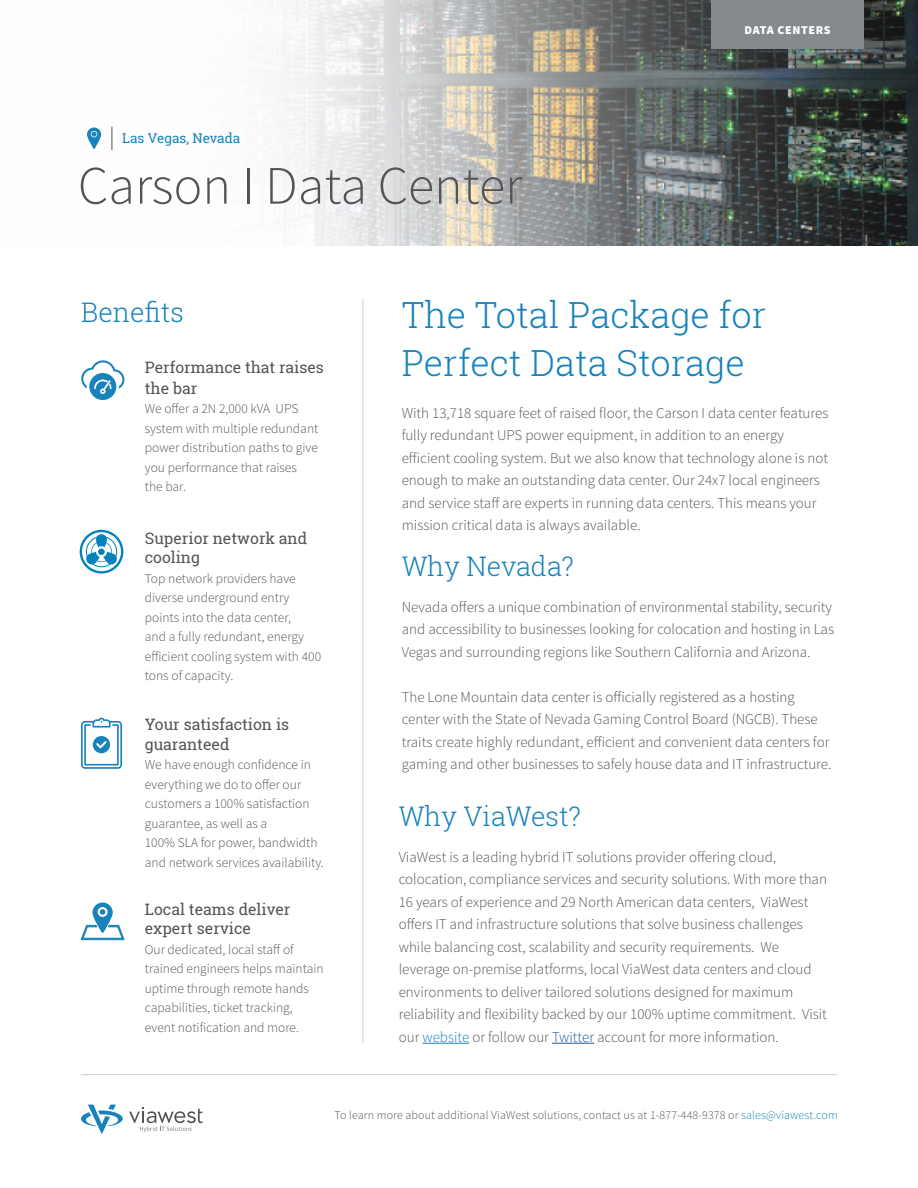
<style>
.page{position:relative;width:918px;height:1188px;background:#fff}
.page>*{position:absolute;margin:0;border:0;box-sizing:border-box;transform-origin:0 0}
.Benefits_copy{font:300 54px "Source Sans Pro";color:#545457}
.t1{font:300 36px/48px "Roboto Slab";color:#1782bb}
.t2{font:300 27px "Roboto Slab";color:#1782bb}
.Benefits_copy-2{font:15.75px/19.5px "Roboto Slab";color:#545457}
.Body_copy{font:300 15px/22.5px "Source Sans Pro";color:#545457}
.Benefits_copy-3{font:300 13.5px/19.5px "Source Sans Pro";color:#545457}
.t3{font:13.5px "Roboto Slab";color:#1782bb}
.t4{font:300 12px "Source Sans Pro";letter-spacing:.01em;color:#545457}
.t5{font:900 12px "Source Sans Pro";letter-spacing:.05em;color:#fff}
.s1{color:#1782bb}
.s2{color:#175d9e}
</style>
<div class="page">
<hr style="left:81px;top:1074px;width:756px;height:1px;background:#d4d3d3">
<svg style="left:81px;top:1105px;width:42px;height:29px"></svg>
<svg style="left:129px;top:1107px;width:74px;height:25px"></svg>
<img style="left:92px;top:0;width:826px;height:246px">
<hr style="left:422px;top:1043px;width:47px;height:1px;background:#1782bb">
<hr style="left:552px;top:1043px;width:42px;height:1px;background:#175d9e">
<svg style="left:81px;top:360px;width:43px;height:40px"></svg>
<svg style="left:81px;top:903px;width:43px;height:38px"></svg>
<svg style="left:81px;top:718px;width:41px;height:51px"></svg>
<svg style="left:87px;top:128px;width:14px;height:21px"></svg>
<svg style="left:112px;top:127px;width:1px;height:23px"></svg>
<div style="left:711px;top:0;width:153px;height:49px;background:#878a8d"></div>
<hr style="left:362px;top:299px;width:1px;height:744px;background:#d4d3d3">
<svg style="left:80px;top:530px;width:43px;height:44px"></svg>
<p class="t3" style="left:122px;top:129px;width:120px">Las Vegas, Nevada</p>
<p class="Benefits_copy" style="left:78px;top:153px;width:446px">Carson I Data Center</p>
<p class="t5" style="left:745px;top:22px;width:87px">DATA CENTERS</p>
<p class="t2" style="left:81px;top:294px;width:104px">Benefits</p>
<p class="Benefits_copy-2" style="left:145px;top:357px;width:181px;line-height:21px">Performance that raises the bar</p>
<p class="Benefits_copy-3" style="left:145px;top:399px;width:175px">We offer a 2N 2,000 kVA UPS system with multiple redundant power distribution paths to give you performance that raises<br>the bar.</p>
<p class="Benefits_copy-2" style="left:145px;top:528px;width:164px">Superior network and cooling</p>
<p class="Benefits_copy-3" style="left:145px;top:569px;width:178px">Top network providers have diverse underground entry points into the data center,<br>and a fully redundant, energy efficient cooling system with 400 tons of capacity.</p>
<p class="Benefits_copy-2" style="left:145px;top:715px;width:146px">Your satisfaction is guaranteed</p>
<p class="Benefits_copy-3" style="left:145px;top:755px;width:168px">We have enough confidence in everything we do to offer our customers a 100% satisfaction guarantee, as well as a</p>
<p class="Benefits_copy-3" style="left:145px;top:833px;width:181px">100% SLA for power, bandwidth and network services availability.</p>
<p class="Benefits_copy-2" style="left:145px;top:899px;width:147px">Local teams deliver expert service</p>
<p class="Benefits_copy-3" style="left:145px;top:939px;width:180px">Our dedicated, local staff of trained engineers helps maintain uptime through remote hands capabilities, ticket tracking, event notification and more.</p>
<p class="t1" style="left:402px;top:290px;width:366px">The Total Package for<br>Perfect Data Storage</p>
<p class="Body_copy" style="left:402px;top:401px;width:428px">With 13,718 square feet of raised floor, the Carson I data center features fully redundant UPS power equipment, in addition to an energy efficient cooling system. But we also know that technology alone is not enough to make an outstanding data center. Our 24x7 local engineers and service staff are experts in running data centers. This means your mission critical data is always available.</p>
<p class="t2" style="left:402px;top:548px;width:174px">Why Nevada?</p>
<p class="Body_copy" style="left:402px;top:596px;width:434px">Nevada offers a unique combination of environmental stability, security and accessibility to businesses looking for colocation and hosting in Las<br>Vegas and surrounding regions like Southern California and Arizona.</p>
<p class="Body_copy" style="left:402px;top:686px;width:431px">The Lone Mountain data center is officially registered as a hosting center with the State of Nevada Gaming Control Board (NGCB). These traits create highly redundant, efficient and convenient data centers for gaming and other businesses to safely house data and IT infrastructure.</p>
<p class="t2" style="left:399px;top:798px;width:184px">Why ViaWest?</p>
<p class="Body_copy" style="left:399px;top:846px;width:430px">ViaWest is a leading hybrid IT solutions provider offering cloud, colocation, compliance services and security solutions. With more than 16 years of experience and 29 North American data centers, ViaWest offers IT and infrastructure solutions that solve business challenges while balancing cost, scalability and security requirements. We leverage on-premise platforms, local ViaWest data centers and cloud environments to deliver tailored solutions designed for maximum reliability and flexibility backed by our 100% uptime commitment. Visit our <span class="s1">website</span> or follow our <span class="s2">Twitter</span> account for more information.</p>
<p class="t4" style="left:334px;top:1108px;width:505px">To learn more about additional ViaWest solutions, contact us at 1-877-448-9378 or <span class="s1">sales@viawest.com</span></p>
</div>
